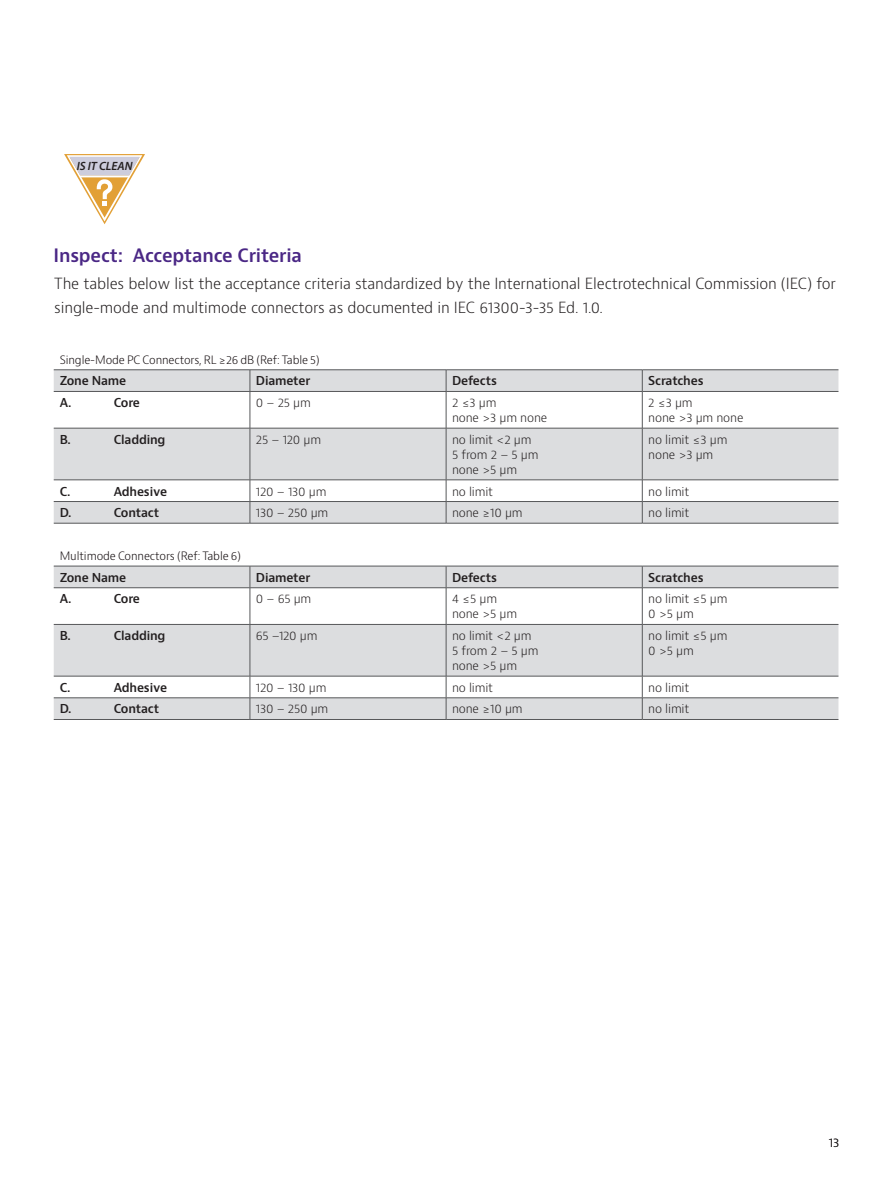
<style>
.page{position:relative;width:893px;height:1191px;background:#fff}
.page>*{position:absolute;margin:0;border:0;box-sizing:border-box;transform-origin:0 0}
.t1{font:600 18px "Bernino Sans";letter-spacing:-.01em;color:#4a2785}
.t2{font:300 15px/24px "Bernino Sans";letter-spacing:-.01em;color:#231f20}
.t3{font:300 12px/15px "Bernino Sans";letter-spacing:-.015em;color:#231f20}
.t4{font:600 12px "Bernino Sans";letter-spacing:-.015em;color:#231f20}
.t5{font:italic 600 12px "Myriad Pro";color:#231f20}
.t6{font:300 11.25px "Bernino Sans";letter-spacing:-.01em;color:#110a0c}
</style>
<div class="page">
<svg style="left:64px;top:154px;width:81px;height:70px"></svg>
<svg style="left:54px;top:370px;width:784px;height:153px;fill:#dcdddf"></svg>
<hr style="left:54px;top:369px;width:196px;height:1px;background:#57585a">
<hr style="left:250px;top:369px;width:196px;height:1px;background:#57585a">
<svg style="left:250px;top:370px;width:1px;height:21px"></svg>
<hr style="left:446px;top:369px;width:196px;height:1px;background:#57585a">
<svg style="left:446px;top:370px;width:1px;height:21px"></svg>
<hr style="left:642px;top:369px;width:196px;height:1px;background:#57585a">
<svg style="left:642px;top:370px;width:1px;height:21px"></svg>
<hr style="left:54px;top:391px;width:196px;height:1px;background:#57585a">
<hr style="left:250px;top:391px;width:196px;height:1px;background:#57585a">
<hr style="left:250px;top:392px;width:1px;height:36px;background:#57585a">
<hr style="left:446px;top:391px;width:196px;height:1px;background:#57585a">
<hr style="left:446px;top:392px;width:1px;height:36px;background:#57585a">
<hr style="left:642px;top:391px;width:196px;height:1px;background:#57585a">
<hr style="left:642px;top:392px;width:1px;height:36px;background:#57585a">
<hr style="left:54px;top:428px;width:196px;height:1px;background:#57585a">
<hr style="left:250px;top:428px;width:196px;height:1px;background:#57585a">
<hr style="left:250px;top:428px;width:1px;height:51px;background:#57585a">
<hr style="left:446px;top:428px;width:196px;height:1px;background:#57585a">
<hr style="left:446px;top:428px;width:1px;height:51px;background:#57585a">
<hr style="left:642px;top:428px;width:196px;height:1px;background:#57585a">
<hr style="left:642px;top:428px;width:1px;height:51px;background:#57585a">
<hr style="left:54px;top:479px;width:196px;height:1px;background:#57585a">
<hr style="left:250px;top:479px;width:196px;height:1px;background:#57585a">
<hr style="left:446px;top:479px;width:196px;height:1px;background:#57585a">
<hr style="left:642px;top:479px;width:196px;height:1px;background:#57585a">
<hr style="left:54px;top:501px;width:196px;height:1px;background:#57585a">
<hr style="left:250px;top:501px;width:196px;height:1px;background:#57585a">
<svg style="left:250px;top:480px;width:1px;height:43px"></svg>
<hr style="left:446px;top:501px;width:196px;height:1px;background:#57585a">
<svg style="left:446px;top:480px;width:1px;height:43px"></svg>
<hr style="left:642px;top:501px;width:196px;height:1px;background:#57585a">
<svg style="left:642px;top:480px;width:1px;height:43px"></svg>
<hr style="left:54px;top:523px;width:196px;height:1px;background:#57585a">
<hr style="left:250px;top:523px;width:196px;height:1px;background:#57585a">
<hr style="left:446px;top:523px;width:196px;height:1px;background:#57585a">
<hr style="left:642px;top:523px;width:196px;height:1px;background:#57585a">
<svg style="left:54px;top:567px;width:784px;height:152px;fill:#dcdddf"></svg>
<svg style="left:250px;top:567px;width:1px;height:20px"></svg>
<svg style="left:446px;top:567px;width:1px;height:20px"></svg>
<svg style="left:642px;top:567px;width:1px;height:20px"></svg>
<hr style="left:54px;top:587px;width:196px;height:1px;background:#57585a">
<hr style="left:250px;top:587px;width:196px;height:1px;background:#57585a">
<hr style="left:250px;top:588px;width:1px;height:36px;background:#57585a">
<hr style="left:446px;top:587px;width:196px;height:1px;background:#57585a">
<hr style="left:446px;top:588px;width:1px;height:36px;background:#57585a">
<hr style="left:642px;top:587px;width:196px;height:1px;background:#57585a">
<hr style="left:642px;top:588px;width:1px;height:36px;background:#57585a">
<hr style="left:54px;top:624px;width:196px;height:1px;background:#57585a">
<hr style="left:250px;top:624px;width:196px;height:1px;background:#57585a">
<hr style="left:250px;top:624px;width:1px;height:52px;background:#57585a">
<hr style="left:446px;top:624px;width:196px;height:1px;background:#57585a">
<hr style="left:446px;top:624px;width:1px;height:52px;background:#57585a">
<hr style="left:642px;top:624px;width:196px;height:1px;background:#57585a">
<hr style="left:642px;top:624px;width:1px;height:52px;background:#57585a">
<hr style="left:54px;top:676px;width:196px;height:1px;background:#57585a">
<hr style="left:250px;top:676px;width:196px;height:1px;background:#57585a">
<hr style="left:446px;top:676px;width:196px;height:1px;background:#57585a">
<hr style="left:642px;top:676px;width:196px;height:1px;background:#57585a">
<hr style="left:54px;top:697px;width:196px;height:1px;background:#57585a">
<hr style="left:250px;top:697px;width:196px;height:1px;background:#57585a">
<svg style="left:250px;top:676px;width:1px;height:43px"></svg>
<hr style="left:446px;top:697px;width:196px;height:1px;background:#57585a">
<svg style="left:446px;top:676px;width:1px;height:43px"></svg>
<hr style="left:642px;top:697px;width:196px;height:1px;background:#57585a">
<svg style="left:642px;top:676px;width:1px;height:43px"></svg>
<hr style="left:54px;top:719px;width:196px;height:1px;background:#57585a">
<hr style="left:250px;top:719px;width:196px;height:1px;background:#57585a">
<hr style="left:446px;top:719px;width:196px;height:1px;background:#57585a">
<hr style="left:642px;top:719px;width:196px;height:1px;background:#57585a">
<hr style="left:54px;top:566px;width:196px;height:1px;background:#57585a">
<hr style="left:250px;top:566px;width:196px;height:1px;background:#57585a">
<hr style="left:446px;top:566px;width:196px;height:1px;background:#57585a">
<hr style="left:642px;top:566px;width:196px;height:1px;background:#57585a">
<p class="t5" style="left:77px;top:159px;width:57px">IS IT CLEAN</p>
<h1 class="t1" style="left:53px;top:244px;width:250px">Inspect: Acceptance Criteria</h1>
<p class="t2" style="left:54px;top:272px;width:783px">The tables below list the acceptance criteria standardized by the International Electrotechnical Commission (IEC) for single-mode and multimode connectors as documented in IEC 61300-3-35 Ed. 1.0.</p>
<p class="t6" style="left:60px;top:352px;width:262px">Single-Mode PC Connectors, RL ≥26 dB (Ref: Table 5)</p>
<p class="t4" style="left:60px;top:373px;width:68px">Zone Name</p>
<p class="t4" style="left:256px;top:373px;width:56px">Diameter</p>
<p class="t4" style="left:452px;top:373px;width:46px">Defects</p>
<p class="t4" style="left:648px;top:373px;width:57px">Scratches</p>
<p class="t4" style="left:60px;top:395px;width:13px">A.</p>
<p class="t4" style="left:114px;top:395px;width:28px">Core</p>
<p class="t3" style="left:256px;top:395px;width:57px">0 – 25 μm</p>
<p class="t3" style="left:452px;top:395px;width:97px">2 ≤3 μm<br>none &gt;3 μm none</p>
<p class="t3" style="left:648px;top:395px;width:97px">2 ≤3 μm<br>none &gt;3 μm none</p>
<p class="t4" style="left:60px;top:432px;width:13px">B.</p>
<p class="t4" style="left:114px;top:432px;width:53px">Cladding</p>
<p class="t3" style="left:256px;top:432px;width:67px">25 – 120 μm</p>
<p class="t3" style="left:452px;top:432px;width:88px">no limit &lt;2 μm<br>5 from 2 – 5 μm none &gt;5 μm</p>
<p class="t3" style="left:648px;top:432px;width:81px">no limit ≤3 μm none &gt;3 μm</p>
<p class="t4" style="left:60px;top:483px;width:12px">C.</p>
<p class="t4" style="left:114px;top:483px;width:55px">Adhesive</p>
<p class="t3" style="left:256px;top:484px;width:72px">120 – 130 μm</p>
<p class="t3" style="left:452px;top:484px;width:43px">no limit</p>
<p class="t3" style="left:648px;top:484px;width:43px">no limit</p>
<p class="t4" style="left:60px;top:505px;width:13px">D.</p>
<p class="t4" style="left:114px;top:505px;width:47px">Contact</p>
<p class="t3" style="left:256px;top:505px;width:74px">130 – 250 μm</p>
<p class="t3" style="left:452px;top:505px;width:72px">none ≥10 μm</p>
<p class="t3" style="left:648px;top:505px;width:43px">no limit</p>
<p class="t6" style="left:60px;top:548px;width:183px">Multimode Connectors (Ref: Table 6)</p>
<p class="t4" style="left:60px;top:569px;width:68px">Zone Name</p>
<p class="t4" style="left:256px;top:569px;width:56px">Diameter</p>
<p class="t4" style="left:452px;top:569px;width:46px">Defects</p>
<p class="t4" style="left:648px;top:569px;width:57px">Scratches</p>
<p class="t4" style="left:60px;top:591px;width:13px">A.</p>
<p class="t4" style="left:114px;top:591px;width:28px">Core</p>
<p class="t3" style="left:256px;top:592px;width:57px">0 – 65 μm</p>
<p class="t3" style="left:452px;top:592px;width:67px">4 ≤5 μm none &gt;5 μm</p>
<p class="t3" style="left:648px;top:592px;width:81px">no limit ≤5 μm<br>0 &gt;5 μm</p>
<p class="t4" style="left:60px;top:628px;width:13px">B.</p>
<p class="t4" style="left:114px;top:628px;width:53px">Cladding</p>
<p class="t3" style="left:256px;top:628px;width:63px">65 –120 μm</p>
<p class="t3" style="left:452px;top:628px;width:88px">no limit &lt;2 μm<br>5 from 2 – 5 μm none &gt;5 μm</p>
<p class="t3" style="left:648px;top:628px;width:81px">no limit ≤5 μm<br>0 &gt;5 μm</p>
<p class="t4" style="left:60px;top:679px;width:12px">C.</p>
<p class="t4" style="left:114px;top:679px;width:55px">Adhesive</p>
<p class="t3" style="left:256px;top:680px;width:72px">120 – 130 μm</p>
<p class="t3" style="left:452px;top:680px;width:43px">no limit</p>
<p class="t3" style="left:648px;top:680px;width:43px">no limit</p>
<p class="t4" style="left:60px;top:701px;width:13px">D.</p>
<p class="t4" style="left:114px;top:701px;width:47px">Contact</p>
<p class="t3" style="left:256px;top:702px;width:74px">130 – 250 μm</p>
<p class="t3" style="left:452px;top:702px;width:72px">none ≥10 μm</p>
<p class="t3" style="left:648px;top:702px;width:43px">no limit</p>
<p class="t3" style="left:829px;top:1135px;width:12px">13</p>
</div>
